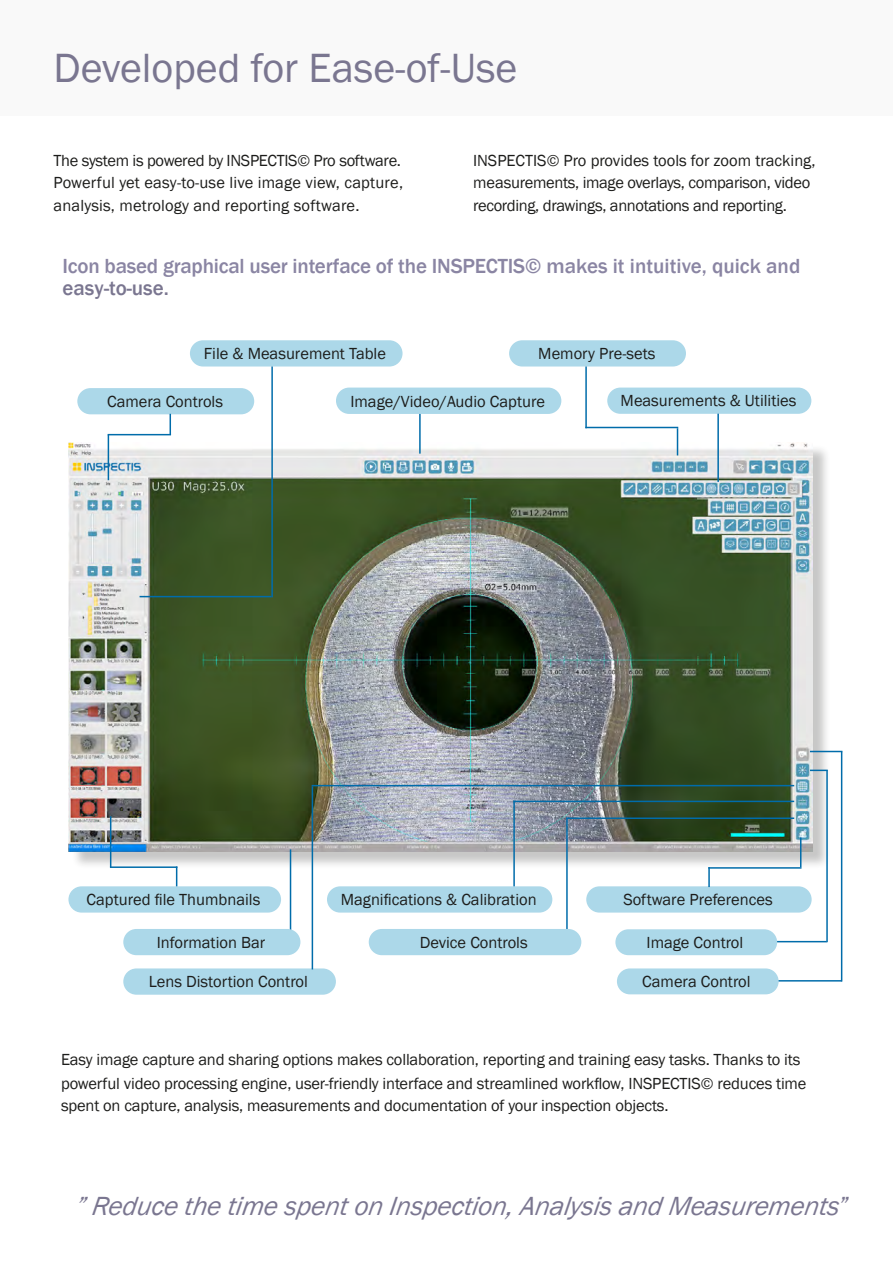
<style>
.page{position:relative;width:893px;height:1263px;background:#fff}
.page>*{position:absolute;margin:0;border:0;box-sizing:border-box;transform-origin:0 0}
.t1{font:42px "Franklin Gothic";color:#7a7690}
.t2{font:italic 27px "Franklin Gothic";color:#7a7690}
.t3{font:500 21px/22.5px "Franklin Gothic";letter-spacing:-.01em;color:#8a85a3}
.t4{font:16.5px/22.5px "Franklin Gothic";letter-spacing:-.01em;color:#1d1d1b}
.t5{font:16.5px/22.5px "Franklin Gothic";letter-spacing:.01em;color:#1d1d1b}
.s1{color:#7a7690}
</style>
<div class="page">
<div style="left:0;top:0;width:893px;height:115px;background:#f9f9f9"></div>
<div style="left:71px;top:444px;width:760px;height:425px;background:#1d1d1b;opacity:.25"></div>
<img style="left:68px;top:442px;width:745px;height:409px">
<div style="left:190px;top:340px;width:213px;height:26px;background:#acd8e9;border-radius:13px"></div>
<div style="left:336px;top:388px;width:225px;height:26px;background:#acd8e9;border-radius:13px"></div>
<div style="left:607px;top:388px;width:204px;height:26px;background:#acd8e9;border-radius:13px"></div>
<div style="left:68px;top:886px;width:213px;height:26px;background:#acd8e9;border-radius:13px"></div>
<div style="left:327px;top:886px;width:225px;height:26px;background:#acd8e9;border-radius:13px"></div>
<div style="left:77px;top:388px;width:177px;height:26px;background:#acd8e9;border-radius:13px"></div>
<div style="left:509px;top:340px;width:177px;height:26px;background:#acd8e9;border-radius:13px"></div>
<hr style="left:271px;top:366px;width:2px;height:231px;background:#006caa">
<svg style="left:170px;top:414px;width:1px;height:20px"></svg>
<hr style="left:108px;top:435px;width:1px;height:45px;background:#006caa">
<hr style="left:108px;top:434px;width:63px;height:1px;background:#006caa">
<hr style="left:419px;top:414px;width:2px;height:40px;background:#006caa">
<hr style="left:585px;top:366px;width:2px;height:62px;background:#006caa">
<svg style="left:677px;top:428px;width:1px;height:27px"></svg>
<hr style="left:585px;top:427px;width:93px;height:1px;background:#006caa">
<hr style="left:717px;top:414px;width:2px;height:68px;background:#006caa">
<hr style="left:290px;top:849px;width:1px;height:92px;background:#006caa">
<hr style="left:110px;top:816px;width:1px;height:51px;background:#006caa">
<hr style="left:110px;top:866px;width:67px;height:2px;background:#006caa">
<svg style="left:176px;top:866px;width:1px;height:20px"></svg>
<hr style="left:513px;top:801px;width:2px;height:85px;background:#006caa">
<hr style="left:566px;top:817px;width:2px;height:127px;background:#006caa">
<div style="left:123px;top:929px;width:177px;height:26px;background:#acd8e9;border-radius:13px"></div>
<div style="left:369px;top:929px;width:212px;height:26px;background:#acd8e9;border-radius:13px"></div>
<hr style="left:513px;top:801px;width:281px;height:1px;background:#006caa">
<hr style="left:566px;top:817px;width:228px;height:2px;background:#006caa">
<div style="left:586px;top:886px;width:226px;height:26px;background:#acd8e9;border-radius:13px"></div>
<hr style="left:800px;top:837px;width:1px;height:30px;background:#006caa">
<hr style="left:708px;top:867px;width:93px;height:2px;background:#006caa">
<hr style="left:708px;top:867px;width:2px;height:20px;background:#006caa">
<hr style="left:810px;top:751px;width:32px;height:1px;background:#006caa">
<hr style="left:841px;top:751px;width:1px;height:230px;background:#006caa">
<hr style="left:769px;top:941px;width:58px;height:1px;background:#006caa">
<div style="left:615px;top:929px;width:162px;height:26px;background:#acd8e9;border-radius:13px"></div>
<hr style="left:140px;top:596px;width:131px;height:1px;background:#006caa">
<hr style="left:312px;top:785px;width:482px;height:1px;background:#006caa">
<hr style="left:769px;top:980px;width:73px;height:1px;background:#006caa">
<div style="left:617px;top:968px;width:162px;height:26px;background:#acd8e9;border-radius:13px"></div>
<svg style="left:810px;top:770px;width:16px;height:1px"></svg>
<hr style="left:826px;top:770px;width:2px;height:172px;background:#006caa">
<div style="left:123px;top:968px;width:213px;height:27px;background:#acd8e9;border-radius:13px"></div>
<hr style="left:312px;top:786px;width:1px;height:183px;background:#006caa">
<p class="t1" style="left:54px;top:42px;width:465px">Developed for Ease-of-Use</p>
<p class="t4" style="left:54px;top:149px;width:349px">The system is powered by INSPECTIS© Pro software.</p>
<p class="t5" style="left:54px;top:172px;width:351px">Powerful yet easy-to-use live image view, capture, analysis, metrology and reporting software.</p>
<p class="t4" style="left:473px;top:149px;width:344px">INSPECTIS© Pro provides tools for zoom tracking, measurements, image overlays, comparison, video recording, drawings, annotations and reporting.</p>
<p class="t3" style="left:63px;top:255px;width:739px">Icon based graphical user interface of the INSPECTIS© makes it intuitive, quick and <span class="s1">easy-to-use.</span></p>
<p class="t4" style="left:204px;top:343px;width:184px">File &amp; Measurement Table</p>
<p class="t4" style="left:350px;top:390px;width:196px">Image/Video/Audio Capture</p>
<p class="t4" style="left:621px;top:390px;width:177px">Measurements &amp; Utilities</p>
<p class="t4" style="left:538px;top:343px;width:119px">Memory Pre-sets</p>
<p class="t4" style="left:107px;top:391px;width:117px">Camera Controls</p>
<p class="t4" style="left:87px;top:889px;width:175px">Captured file Thumbnails</p>
<p class="t4" style="left:341px;top:889px;width:197px">Magnifications &amp; Calibration</p>
<p class="t4" style="left:157px;top:931px;width:110px">Information Bar</p>
<p class="t4" style="left:420px;top:931px;width:109px">Device Controls</p>
<p class="t4" style="left:623px;top:889px;width:151px">Software Preferences</p>
<p class="t4" style="left:646px;top:932px;width:98px">Image Control</p>
<p class="t4" style="left:149px;top:971px;width:161px">Lens Distortion Control</p>
<p class="t4" style="left:642px;top:971px;width:110px">Camera Control</p>
<p class="t4" style="left:61px;top:1047px;width:747px;line-height:24px">Easy image capture and sharing options makes collaboration, reporting and training easy tasks. Thanks to its powerful video processing engine, user-friendly interface and streamlined workflow, INSPECTIS© reduces time</p>
<p class="t4" style="left:61px;top:1095px;width:609px">spent on capture, analysis, measurements and documentation of your inspection objects.</p>
<p class="t2" style="left:75px;top:1189px;width:775px">”Reduce the time spenton Inspection,Analysis and Measurements”</p>
</div>
